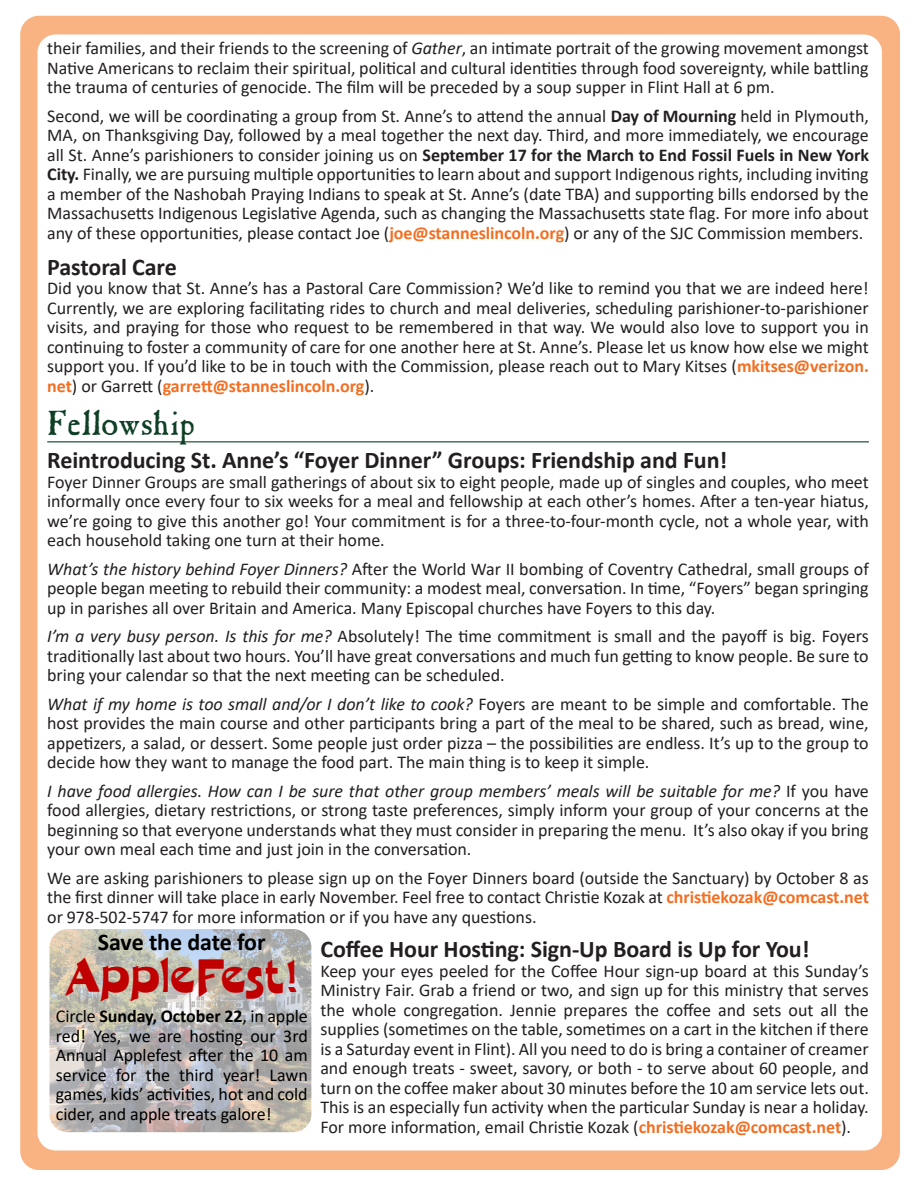
<style>
.page{position:relative;width:918px;height:1188px;background:#fff}
.page>*{position:absolute;margin:0;border:0;box-sizing:border-box;transform-origin:0 0}
.Article_no_space_bef{font:48px "Moulin Rouge FLF";letter-spacing:-.03em;color:#c00000}
.Header_1{font:36px "Caslon Antique";color:#0f4026}
.Headline_no_space_be{font:700 24px "Calibri";letter-spacing:-.005em;color:#231f20}
.Article_no_space_bef-2{font:700 24px "Calibri";letter-spacing:-.01em;color:#000}
.Headline_no_space_be-2{font:18px/19.5px "Calibri";letter-spacing:-.005em;color:#231f20;text-align:justify}
.Article_no_space_bef-3{font:18px/19.5px "Calibri";letter-spacing:-.005em;color:#000;text-align:justify}
.s1{font-style:italic}
.s2{font-weight:700}
.s3{font-weight:700;color:#f36e21}
</style>
<div class="page">
<div style="left:20px;top:16px;width:880px;height:1154px;background:#f9b281;border-radius:19px"></div>
<div style="left:38px;top:34px;width:844px;height:1116px;background:#fff;border-radius:18px"></div>
<hr style="left:47px;top:441px;width:822px;height:1px;background:#0f4026">
<img style="left:50px;top:929px;width:261px;height:203px">
<p class="Headline_no_space_be-2" style="left:47px;top:38px;width:823px">their families, and their friends to the screening of <span class="s1">Gather</span>, an intimate portrait of the growing movement amongst Native Americans to reclaim their spiritual, political and cultural identities through food sovereignty, while battling the trauma of centuries of genocide. The film will be preceded by a soup supper in Flint Hall at 6 pm.</p>
<p class="Headline_no_space_be-2" style="left:47px;top:105px;width:823px">Second, we will be coordinating a group from St. Anne’s to attend the annual <span class="s2">Day of Mourning</span> held in Plymouth, MA, on Thanksgiving Day, followed by a meal together the next day. Third, and more immediately, we encourage all St. Anne’s parishioners to consider joining us on <span class="s2">September 17 for the March to End Fossil Fuels in New York City.</span> Finally, we are pursuing multiple opportunities to learn about and support Indigenous rights, including inviting a member of the Nashobah Praying Indians to speak at St. Anne’s (date TBA) and supporting bills endorsed by the Massachusetts Indigenous Legislative Agenda, such as changing the Massachusetts state flag. For more info about any of these opportunities, please contact Joe (<span class="s3">joe@stanneslincoln.org</span>) or any of the SJC Commission members.</p>
<p class="Headline_no_space_be" style="left:47px;top:250px;width:131px">Pastoral Care</p>
<p class="Headline_no_space_be-2" style="left:47px;top:278px;width:823px">Did you know that St. Anne’s has a Pastoral Care Commission? We’d like to remind you that we are indeed here!<br>Currently, we are exploring facilitating rides to church and meal deliveries, scheduling parishioner-to-parishioner visits, and praying for those who request to be remembered in that way. We would also love to support you in continuing to foster a community of care for one another here at St. Anne’s. Please let us know how else we might support you. If you’d like to be in touch with the Commission, please reach out to Mary Kitses (<span class="s3">mkitses@verizon. net</span>) or Garrett (<span class="s3">garrett@stanneslincoln.org</span>).</p>
<p class="Header_1" style="left:47px;top:407px;width:149px">Fellowship</p>
<p class="Headline_no_space_be" style="left:47px;top:443px;width:682px">Reintroducing St. Anne’s “Foyer Dinner” Groups: Friendship and Fun!</p>
<p class="Headline_no_space_be-2" style="left:47px;top:472px;width:823px">Foyer Dinner Groups are small gatherings of about six to eight people, made up of singles and couples, who meet informally once every four to six weeks for a meal and fellowship at each other’s homes. After a ten-year hiatus, we’re going to give this another go! Your commitment is for a three-to-four-month cycle, not a whole year, with each household taking one turn at their home.</p>
<p class="Headline_no_space_be-2" style="left:47px;top:559px;width:823px"><span class="s1">What’s the history behind Foyer Dinners?</span> After the World War II bombing of Coventry Cathedral, small groups of people began meeting to rebuild their community: a modest meal, conversation. In time, “Foyers” began springing up in parishes all over Britain and America. Many Episcopal churches have Foyers to this day.</p>
<p class="Headline_no_space_be-2" style="left:47px;top:626px;width:823px"><span class="s1">I’m a very busy person. Is this for me?</span> Absolutely! The time commitment is small and the payoff is big. Foyers traditionally last about two hours. You’ll have great conversations and much fun getting to know people. Be sure to bring your calendar so that the next meeting can be scheduled.</p>
<p class="Headline_no_space_be-2" style="left:47px;top:694px;width:823px"><span class="s1">What if my home is too small and/or I don’t like to cook?</span> Foyers are meant to be simple and comfortable. The host provides the main course and other participants bring a part of the meal to be shared, such as bread, wine, appetizers, a salad, or dessert. Some people just order pizza – the possibilities are endless. It’s up to the group to decide how they want to manage the food part. The main thing is to keep it simple.</p>
<p class="Headline_no_space_be-2" style="left:47px;top:781px;width:823px"><span class="s1">I have food allergies. How can I be sure that other group members’ meals will be suitable for me?</span> If you have food allergies, dietary restrictions, or strong taste preferences, simply inform your group of your concerns at the beginning so that everyone understands what they must consider in preparing the menu. It’s also okay if you bring your own meal each time and just join in the conversation.</p>
<p class="Headline_no_space_be-2" style="left:47px;top:868px;width:823px">We are asking parishioners to please sign up on the Foyer Dinners board (outside the Sanctuary) by October 8 as the first dinner will take place in early November. Feel free to contact Christie Kozak at <span class="s3">christiekozak@comcast.net </span>or 978-502-5747 for more information or if you have any questions.</p>
<p class="Headline_no_space_be" style="left:320px;top:932px;width:491px">Coffee Hour Hosting: Sign-Up Board is Up for You!</p>
<p class="Headline_no_space_be-2" style="left:320px;top:961px;width:550px">Keep your eyes peeled for the Coffee Hour sign-up board at this Sunday’s Ministry Fair. Grab a friend or two, and sign up for this ministry that serves the whole congregation. Jennie prepares the coffee and sets out all the supplies (sometimes on the table, sometimes on a cart in the kitchen if there is a Saturday event in Flint). All you need to do is bring a container of creamer and enough treats - sweet, savory, or both - to serve about 60 people, and turn on the coffee maker about 30 minutes before the 10 am service lets out.<br>This is an especially fun activity when the particular Sunday is near a holiday.<br>For more information, email Christie Kozak (<span class="s3">christiekozak@comcast.net</span>).</p>
<p class="Article_no_space_bef-2" style="left:98px;top:925px;width:169px">Save the date for</p>
<p class="Article_no_space_bef" style="left:65px;top:949px;width:236px">AppleFest!</p>
<p class="Article_no_space_bef-3" style="left:56px;top:1006px;width:253px">Circle <span class="s2">Sunday, October 22</span>, in apple red! Yes, we are hosting our 3rd Annual Applefest after the 10 am service for the third year! Lawn games, kids’ activities, hot and cold cider, and apple treats galore!</p>
</div>
